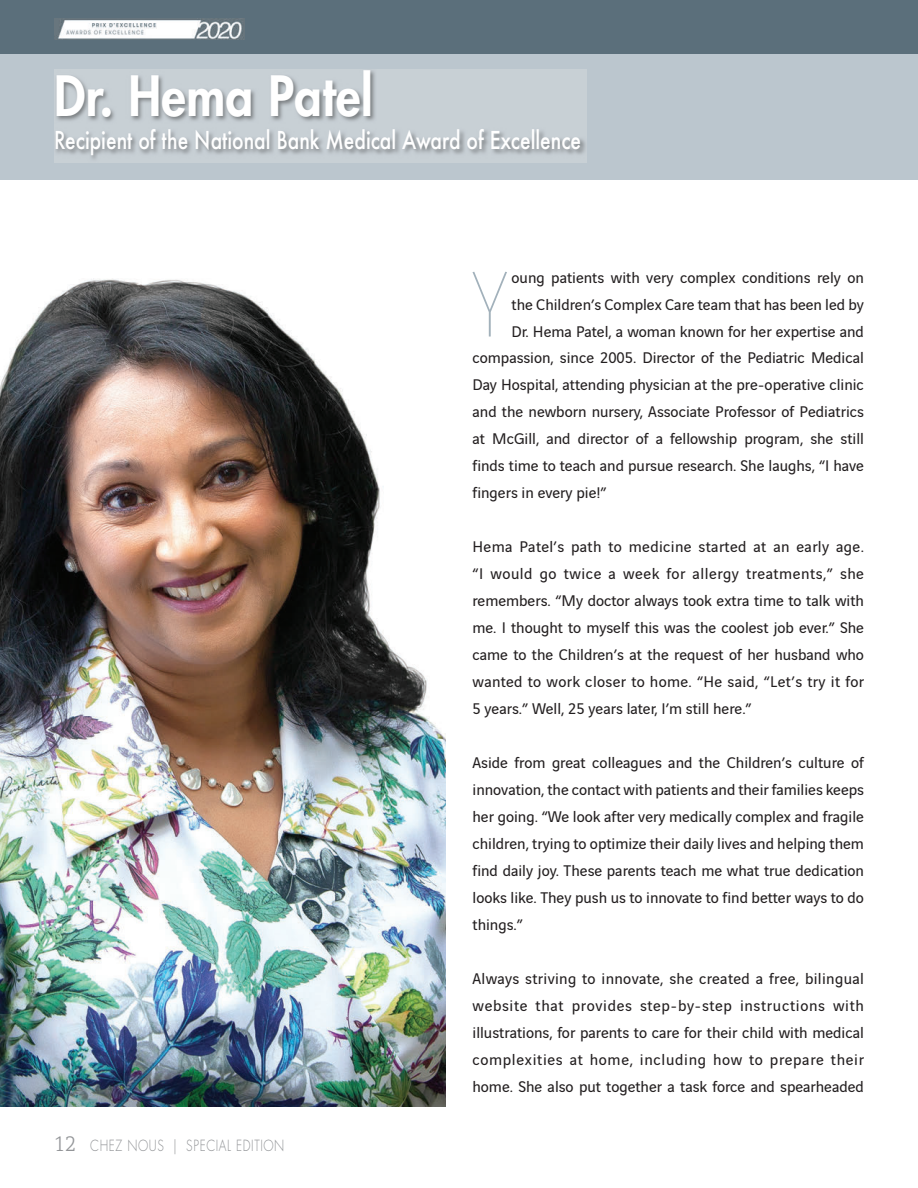
<style>
.page{position:relative;width:918px;height:1188px;background:#fff}
.page>*{position:absolute;margin:0;border:0;box-sizing:border-box;transform-origin:0 0}
.t1{font:200 99.3px "Vinci Sans";color:#a2b1bb;scale:.75 1}
.t2{font:800 54px "Futura Std";letter-spacing:.01em;color:#fff;scale:.9 1}
.t3{font:500 24px "Futura";color:#fff;scale:.8 1}
.t4{font:16.5px/27px "Vinci Sans";color:#231f20;text-align:justify}
.t5{font:300 15px "Futura Std";letter-spacing:.05em;color:#939598;scale:.8 1}
.s1{font-family:"Vinci Serif";font-size:22.5px}
</style>
<div class="page">
<img style="left:0;top:278px;width:446px;height:829px">
<div style="left:0;top:0;width:918px;height:54px;background:#5b6f7b"></div>
<div style="left:0;top:54px;width:918px;height:126px;background:#bbc6ce"></div>
<img style="left:54px;top:69px;width:533px;height:93px">
<img style="left:54px;top:18px;width:191px;height:22px">
<h2 class="t2" style="left:54px;top:62px;width:356px">Dr. Hema Patel</h2>
<h3 class="t3" style="left:54px;top:124px;width:660px">Recipient of the National Bank Medical Award of Excellence</h3>
<p class="t5" style="left:54px;top:1137px;width:290px"><span class="s1">12</span> CHEZ NOUS | SPECIAL EDITION</p>
<h1 class="t1" style="left:472px;top:235px;width:50px">Y</h1>
<p class="t4" style="left:512px;top:262px;width:354px">oung patients with very complex conditions rely on</p>
<p class="t4" style="left:512px;top:289px;width:354px">the Children’s Complex Care team that has been led by</p>
<p class="t4" style="left:512px;top:316px;width:354px">Dr. Hema Patel, a woman known for her expertise and</p>
<p class="t4" style="left:473px;top:343px;width:393px">compassion, since 2005. Director of the Pediatric Medical</p>
<p class="t4" style="left:473px;top:370px;width:393px">Day Hospital, attending physician at the pre-operative clinic</p>
<p class="t4" style="left:473px;top:397px;width:393px">and the newborn nursery, Associate Professor of Pediatrics</p>
<p class="t4" style="left:473px;top:424px;width:393px">at McGill, and director of a fellowship program, she still</p>
<p class="t4" style="left:473px;top:451px;width:393px">finds time to teach and pursue research. She laughs, “I have</p>
<p class="t4" style="left:473px;top:478px;width:136px">fingers in every pie!”</p>
<p class="t4" style="left:473px;top:532px;width:393px">Hema Patel’s path to medicine started at an early age. “I would go twice a week for allergy treatments,” she remembers. “My doctor always took extra time to talk with me. I thought to myself this was the coolest job ever.” She came to the Children’s at the request of her husband who wanted to work closer to home. “He said, “Let’s try it for 5 years.” Well, 25 years later, I’m still here.”</p>
<p class="t4" style="left:473px;top:748px;width:393px">Aside from great colleagues and the Children’s culture of innovation, the contact with patients and their families keeps her going. “We look after very medically complex and fragile children, trying to optimize their daily lives and helping them find daily joy. These parents teach me what true dedication looks like. They push us to innovate to find better ways to do things.”</p>
<p class="t4" style="left:473px;top:964px;width:393px">Always striving to innovate, she created a free, bilingual website that provides step-by-step instructions with illustrations, for parents to care for their child with medical complexities at home, including how to prepare their home. She also put together a task force and spearheaded</p>
</div>
